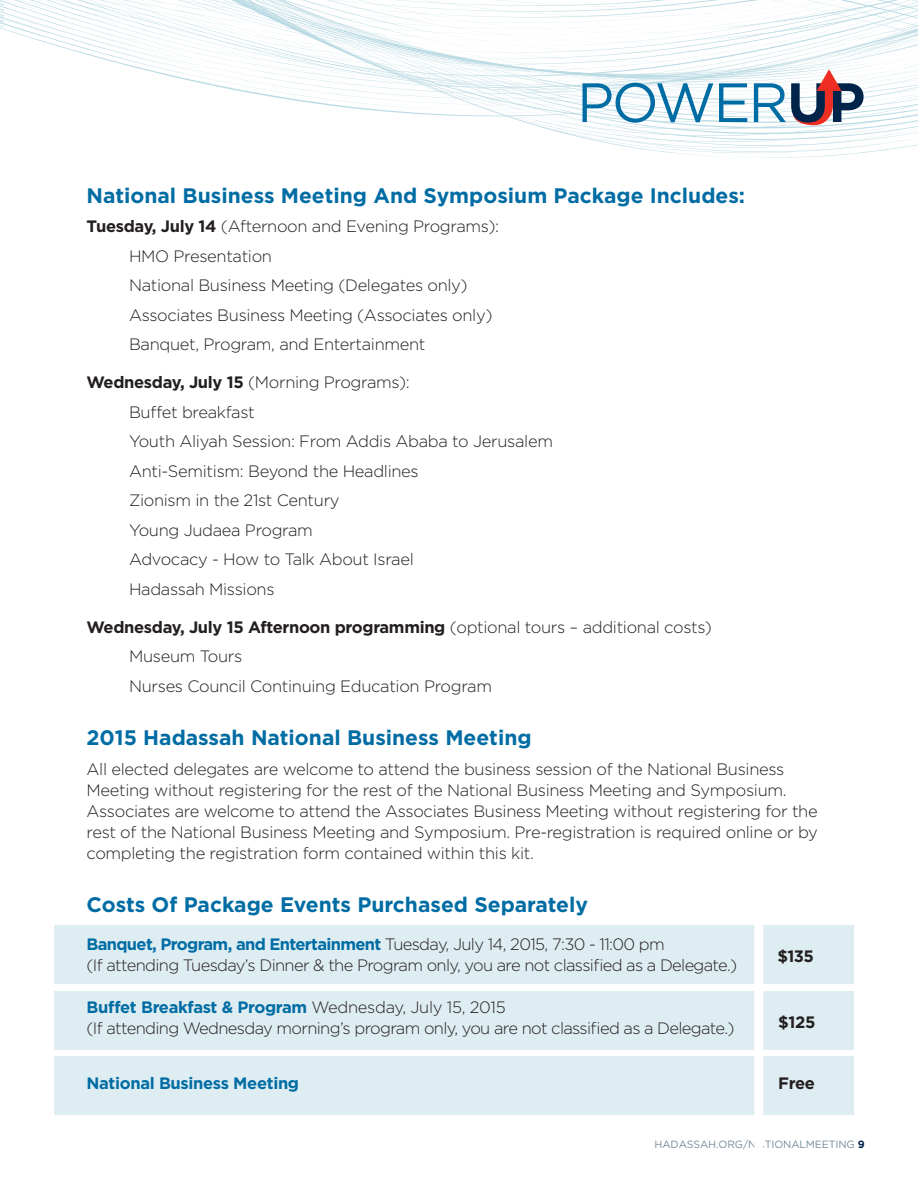
<style>
.page{position:relative;width:918px;height:1188px;background:#fff}
.page>*{position:absolute;margin:0;border:0;box-sizing:border-box;transform-origin:0 0}
.t1{font:700 21px "Gotham";color:#006ca4}
.t2{font:300 16.5px/29.5px "Gotham";letter-spacing:-.02em;color:#231f20}
.t3{font:300 16.5px "Gotham";letter-spacing:-.04em;color:#231f20}
.t4{font:700 16.5px "Gotham";letter-spacing:-.03em;color:#006ca4}
.t5{font:700 16.5px "Gotham";letter-spacing:-.02em;color:#231f20}
.t6{font:10.5px "Gotham";letter-spacing:-.01em;color:#758c99}
.s1{font-weight:700}
.s2{font-weight:300;color:#231f20}
.s3{font-weight:700;color:#002349}
</style>
<div class="page">
<svg style="left:0;top:0;width:918px;height:158px"></svg>
<svg style="left:583px;top:83px;width:130px;height:40px"></svg>
<svg style="left:719px;top:83px;width:28px;height:39px"></svg>
<svg style="left:754px;top:69px;width:110px;height:56px"></svg>
<div style="left:54px;top:926px;width:800px;height:58px;background:#deedf2"></div>
<div style="left:54px;top:991px;width:800px;height:58px;background:#deedf2"></div>
<div style="left:54px;top:1057px;width:800px;height:58px;background:#deedf2"></div>
<div style="left:754px;top:884px;width:9px;height:267px;background:#fff"></div>
<p class="t1" style="left:87px;top:181px;width:660px">National Business Meeting And Symposium Package Includes:</p>
<p class="t2" style="left:129px;top:211px;width:372px;text-indent:-43px"><span class="s1">Tuesday, July 14</span> (Afternoon and Evening Programs):<br>HMO Presentation<br>National Business Meeting (Delegates only)<br>Associates Business Meeting (Associates only)<br>Banquet, Program, and Entertainment</p>
<p class="t2" style="left:129px;top:367px;width:426px;text-indent:-43px"><span class="s1">Wednesday, July 15</span> (Morning Programs):<br>Buffet breakfast<br>Youth Aliyah Session: From Addis Ababa to Jerusalem<br>Anti-Semitism: Beyond the Headlines<br>Zionism in the 21st Century<br>Young Judaea Program<br>Advocacy - How to Talk About Israel<br>Hadassah Missions</p>
<p class="t2" style="left:129px;top:612px;width:584px;text-indent:-43px"><span class="s1">Wednesday, July 15 Afternoon programming</span> (optional tours – additional costs)<br>Museum Tours<br>Nurses Council Continuing Education Program</p>
<p class="t1" style="left:87px;top:724px;width:447px">2015 Hadassah National Business Meeting</p>
<p class="t2" style="left:87px;top:758px;width:733px;line-height:21px">All elected delegates are welcome to attend the business session of the National Business Meeting without registering for the rest of the National Business Meeting and Symposium.<br>Associates are welcome to attend the Associates Business Meeting without registering for the rest of the National Business Meeting and Symposium. Pre-registration is required online or by completing the registration form contained within this kit.</p>
<p class="t1" style="left:87px;top:891px;width:503px">Costs Of Package Events Purchased Separately</p>
<p class="t4" style="left:87px;top:933px;width:580px">Banquet, Program, and Entertainment <span class="s2">Tuesday, July 14, 2015, 7:30 - 11:00 pm</span></p>
<p class="t5" style="left:778px;top:945px;width:38px">$135</p>
<p class="t3" style="left:87px;top:955px;width:652px">(If attending Tuesday’s Dinner &amp; the Program only, you are not classified as a Delegate.)</p>
<p class="t4" style="left:87px;top:997px;width:421px">Buffet Breakfast &amp; Program <span class="s2">Wednesday, July 15, 2015</span></p>
<p class="t5" style="left:778px;top:1012px;width:39px">$125</p>
<p class="t3" style="left:87px;top:1018px;width:650px">(If attending Wednesday morning’s program only, you are not classified as a Delegate.)</p>
<p class="t4" style="left:87px;top:1073px;width:214px">National Business Meeting</p>
<p class="t5" style="left:778px;top:1073px;width:38px">Free</p>
<p class="t6" style="left:655px;top:1138px;width:212px">HADASSAH.ORG/NATIONALMEETING <span class="s3">9</span></p>
</div>
